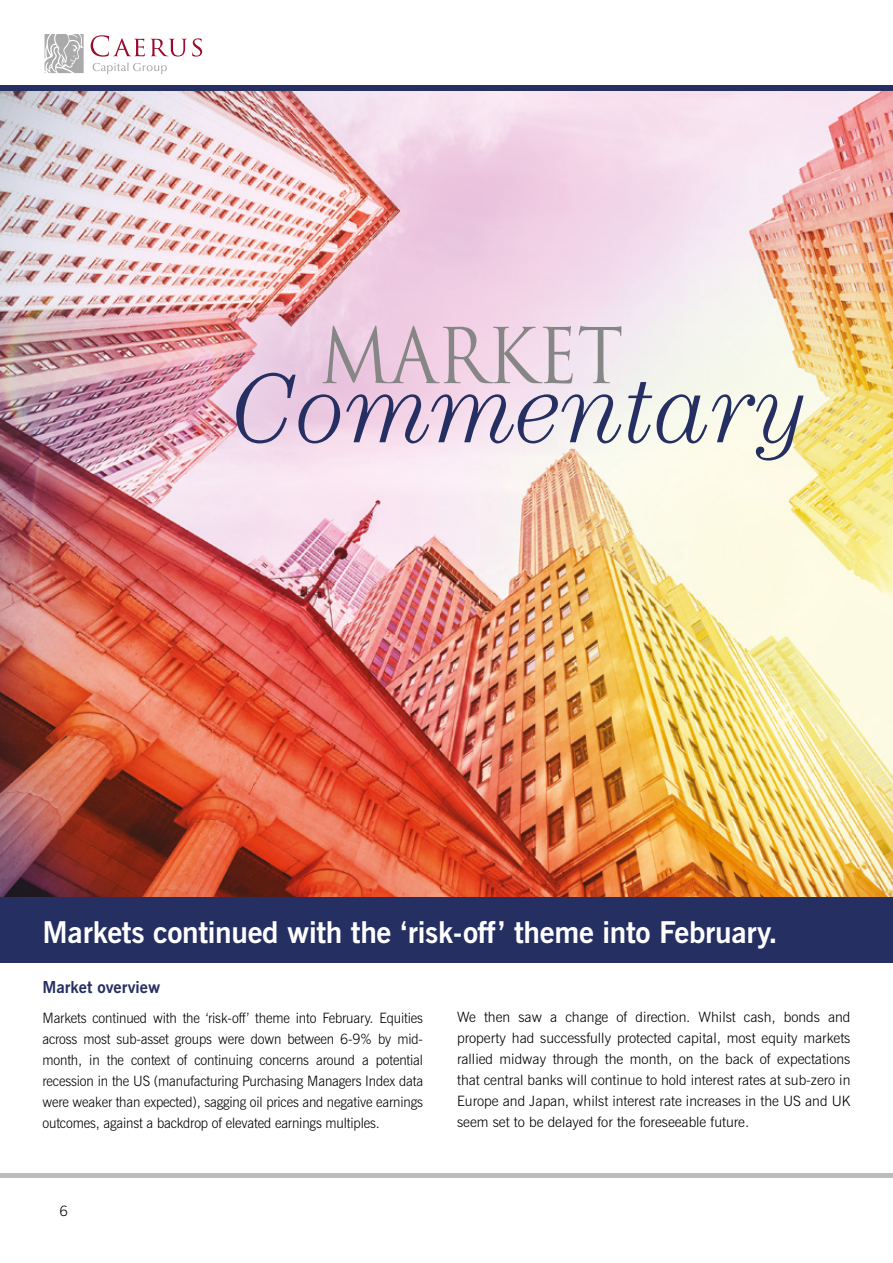
<style>
.page{position:relative;width:893px;height:1263px;background:#fff}
.page>*{position:absolute;margin:0;border:0;box-sizing:border-box;transform-origin:0 0}
.t1{font:italic 300 99.3px "Century";letter-spacing:.01em;color:#252f62;scale:.95 1}
.t2{font:74.7px "Trajan";letter-spacing:-.01em;color:#878686;scale:.9 1}
.t3{font:700 30px "News Gothic BT";letter-spacing:-.01em;color:#fff}
.t4{font:700 16.5px "News Gothic BT";color:#252f62}
.t5{font:300 14.25px/21px "News Gothic BT";letter-spacing:-.005em;color:#000;text-align:justify;scale:.95 1}
.t6{font:300 14.25px/21px "News Gothic BT";letter-spacing:-.005em;color:#000;text-align:justify}
</style>
<div class="page">
<svg style="left:45px;top:34px;width:39px;height:39px;background:#bfbfbf"></svg>
<svg style="left:91px;top:35px;width:111px;height:39px"></svg>
<div style="left:0;top:85px;width:893px;height:6px;background:#252f62"></div>
<hr style="left:0;top:1174px;width:893px;height:4px;background:#bdbbbb">
<img style="left:0;top:91px;width:893px;height:807px">
<div style="left:0;top:898px;width:893px;height:65px;background:#252f62"></div>
<h2 class="t2" style="left:319px;top:311px;width:340px">MARKET</h2>
<h1 class="t1" style="left:233px;top:352px;width:607px">Commentary</h1>
<h3 class="t3" style="left:43px;top:913px;width:737px">Markets continued with the ‘risk-off’ theme into February.</h3>
<p class="t4" style="left:43px;top:977px;width:119px">Market overview</p>
<p class="t5" style="left:43px;top:1007px;width:402px">Markets continued with the ‘risk-off’ theme into February. Equities across most sub-asset groups were down between 6-9% by mid&shy;month, in the context of continuing concerns around a potential recession in the US (manufacturing Purchasing Managers Index data were weaker than expected), sagging oil prices and negative earnings outcomes, against a backdrop of elevated earnings multiples.</p>
<p class="t6" style="left:60px;top:1200px;width:10px">6</p>
<p class="t6" style="left:457px;top:1006px;width:395px">We then saw a change of direction. Whilst cash, bonds and property had successfully protected capital, most equity markets rallied midway through the month, on the back of expectations that central banks will continue to hold interest rates at sub-zero in Europe and Japan, whilst interest rate increases in the US and UK seem set to be delayed for the foreseeable future.</p>
</div>
